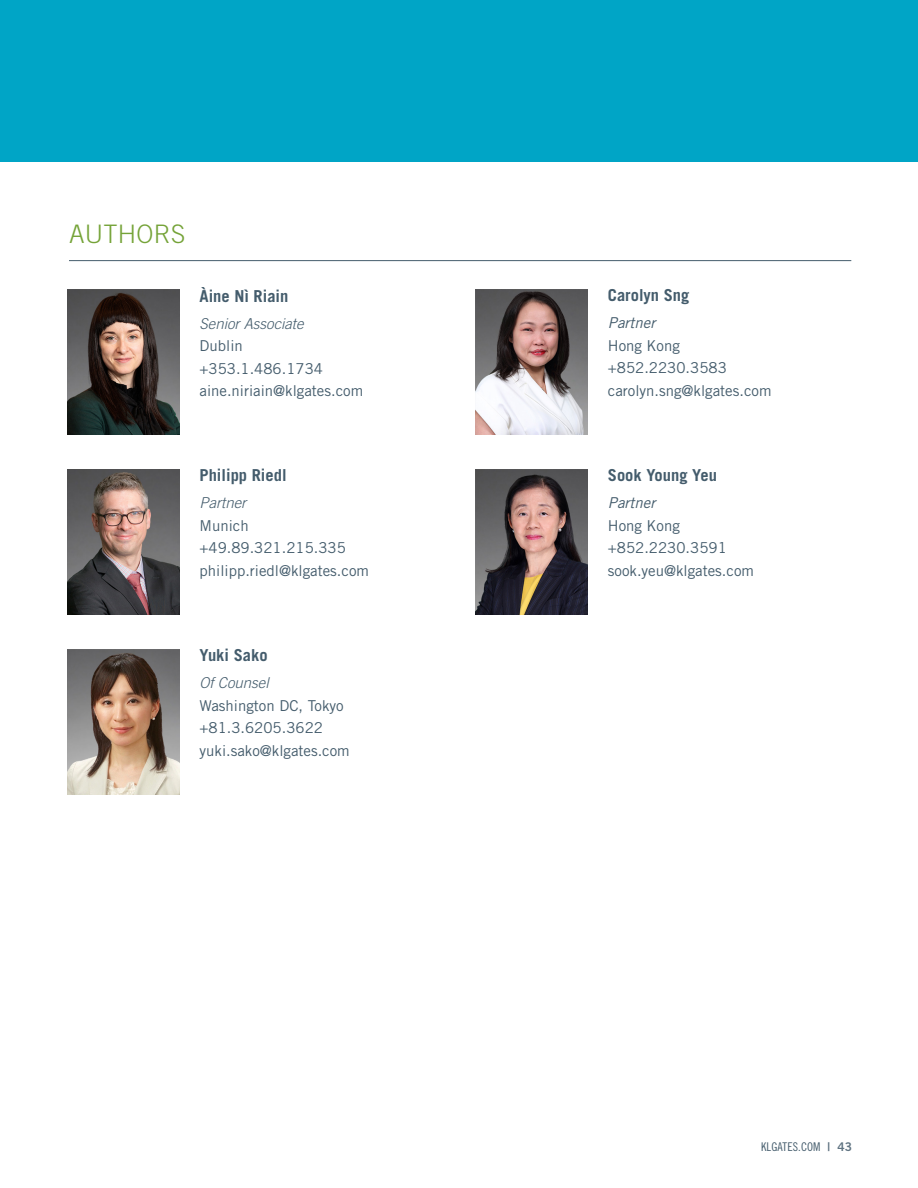
<style>
.page{position:relative;width:918px;height:1188px;background:#fff}
.page>*{position:absolute;margin:0;border:0;box-sizing:border-box;transform-origin:0 0}
.Endnote{font:300 25.5px "Trade Gothic LT Std";letter-spacing:.01em;color:#75a338}
.Name{font:700 16.5px "Trade Gothic LT Std";color:#445c6c}
.Info{font:15px/22.5px "Trade Gothic LT Std";color:#445c6c}
.t1{font:italic 300 15px "Trade Gothic LT Std";color:#445c6c}
.t2{font:italic 15px "Trade Gothic LT Std";color:#445c6c}
.t3{font:12px "Trade Gothic LT Std Cn 18";letter-spacing:.01em;color:#445c6c}
.s1{font-family:"Trade Gothic LT Std Bd 2";color:#607482}
</style>
<div class="page">
<div style="left:0;top:0;width:918px;height:161px;background:#00a5c6"></div>
<img style="left:476px;top:469px;width:112px;height:145px">
<img style="left:476px;top:289px;width:111px;height:145px">
<img style="left:68px;top:649px;width:111px;height:145px">
<hr style="left:69px;top:260px;width:782px;height:1px;background:#445c6c">
<img style="left:68px;top:469px;width:111px;height:145px">
<img style="left:68px;top:290px;width:111px;height:145px">
<p class="Endnote" style="left:69px;top:218px;width:118px">AUTHORS</p>
<p class="Name" style="left:200px;top:286px;width:90px">Àine Nì Riain</p>
<p class="t1" style="left:200px;top:314px;width:106px">Senior Associate</p>
<p class="Info" style="left:200px;top:334px;width:45px">Dublin</p>
<p class="Info" style="left:200px;top:357px;width:165px">+353.1.486.1734 aine.niriain@klgates.com</p>
<p class="Name" style="left:200px;top:465px;width:89px">Philipp Riedl</p>
<p class="t1" style="left:200px;top:494px;width:48px">Partner</p>
<p class="Info" style="left:200px;top:514px;width:51px">Munich</p>
<p class="Info" style="left:200px;top:536px;width:171px">+49.89.321.215.335 philipp.riedl@klgates.com</p>
<p class="Name" style="left:200px;top:645px;width:70px">Yuki Sako</p>
<p class="t1" style="left:200px;top:674px;width:71px">Of Counsel</p>
<p class="Info" style="left:200px;top:694px;width:146px">Washington DC, Tokyo</p>
<p class="Info" style="left:200px;top:717px;width:152px">+81.3.6205.3622 yuki.sako@klgates.com</p>
<p class="Name" style="left:608px;top:285px;width:83px">Carolyn Sng</p>
<p class="t2" style="left:608px;top:314px;width:49px">Partner</p>
<p class="Info" style="left:608px;top:334px;width:165px">Hong Kong +852.2230.3583 carolyn.sng@klgates.com</p>
<p class="Name" style="left:608px;top:465px;width:111px">Sook Young Yeu</p>
<p class="t2" style="left:608px;top:494px;width:49px">Partner</p>
<p class="Info" style="left:608px;top:514px;width:148px">Hong Kong +852.2230.3591 sook.yeu@klgates.com</p>
<p class="t3" style="left:761px;top:1139px;width:92px">KLGATES.COM <span class="s1">| 43</span></p>
</div>
